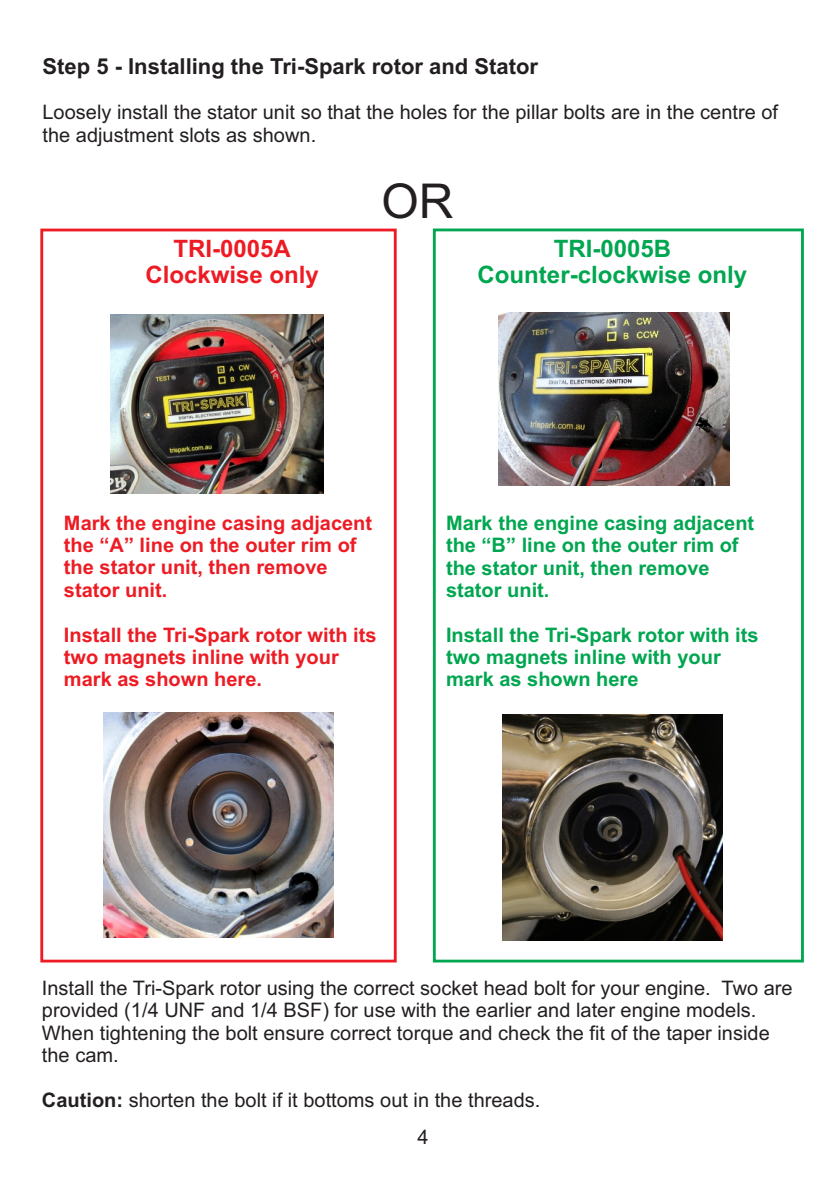
<style>
.page{position:relative;width:840px;height:1191px;background:#fff}
.page>*{position:absolute;margin:0;border:0;box-sizing:border-box;transform-origin:0 0}
.t1{font:48px "Arial";color:#231f20}
.t2{font:700 24px/26.8px "Arial";color:#00a650;text-align:center}
.t3{font:700 24px/26.8px "Arial";color:#ed1c24;text-align:center}
.t4{font:700 22px "Arial";color:#231f20}
.t5{font:20px/22.4px "Arial";color:#231f20}
.t6{font:700 20px/22.4px "Arial";color:#ed1c24}
.t7{font:700 20px/22.4px "Arial";color:#00a650}
.s1{font-weight:700}
</style>
<div class="page">
<div style="left:432px;top:228px;width:371px;height:734px;border:3px solid #00a650"></div>
<div style="left:40px;top:229px;width:356px;height:733px;border:3px solid #ed1c24"></div>
<img style="left:502px;top:714px;width:219px;height:226px">
<img style="left:498px;top:312px;width:231px;height:174px">
<img style="left:111px;top:314px;width:212px;height:180px">
<img style="left:104px;top:712px;width:229px;height:225px">
<p class="t4" style="left:42px;top:58px;width:497px">Step 5 - Installing the Tri-Spark rotor and Stator</p>
<p class="t5" style="left:42px;top:103px;width:736px">Loosely install the stator unit so that the holes for the pillar bolts are in the centre of the adjustment slots as shown.</p>
<p class="t3" style="left:145px;top:237px;width:175px">TRI-0005A<br>Clockwise only</p>
<h1 class="t1" style="left:381px;top:183px;width:73px">OR</h1>
<p class="t2" style="left:477px;top:237px;width:271px">TRI-0005B<br>Counter-clockwise only</p>
<p class="t6" style="left:64px;top:513px;width:309px">Mark the engine casing adjacent the “A” line on the outer rim of the stator unit, then remove stator unit.</p>
<p class="t6" style="left:64px;top:625px;width:314px">Install the Tri-Spark rotor with its two magnets inline with your mark as shown here.</p>
<p class="t7" style="left:446px;top:513px;width:309px">Mark the engine casing adjacent the “B” line on the outer rim of the stator unit, then remove stator unit.</p>
<p class="t7" style="left:446px;top:625px;width:314px">Install the Tri-Spark rotor with its two magnets inline with your mark as shown here</p>
<p class="t5" style="left:42px;top:978px;width:751px">Install the Tri-Spark rotor using the correct socket head bolt for your engine. Two are provided (1/4 UNF and 1/4 BSF) for use with the earlier and later engine models.<br>When tightening the bolt ensure correct torque and check the fit of the taper inside the cam.</p>
<p class="t5" style="left:42px;top:1090px;width:499px"><span class="s1">Caution:</span> shorten the bolt if it bottoms out in the threads.</p>
<p class="t5" style="left:417px;top:1127px;width:13px">4</p>
</div>
